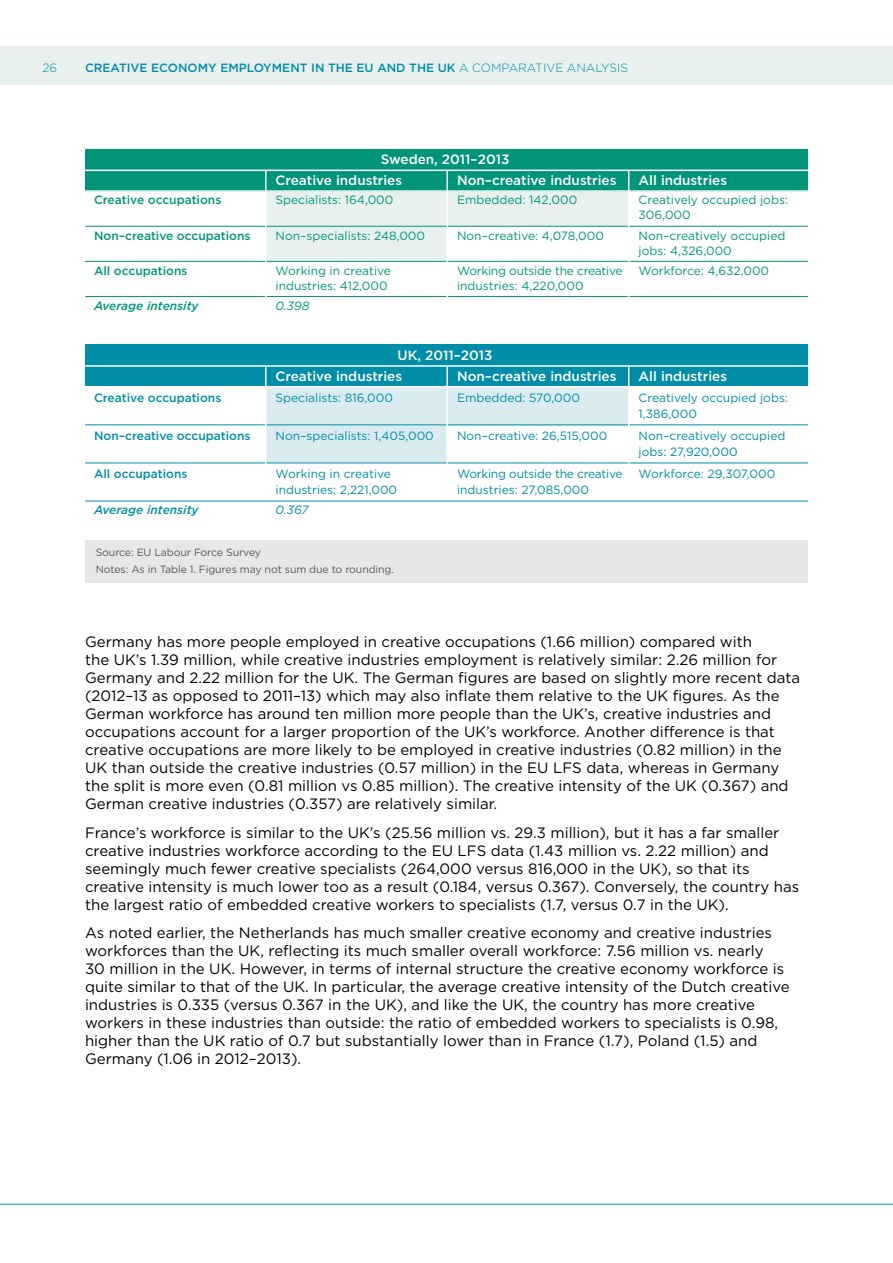
<style>
.page{position:relative;width:893px;height:1263px;background:#fff}
.page>*{position:absolute;margin:0;border:0;box-sizing:border-box;transform-origin:0 0}
.t1{font:15px/18px "Gotham HTF";color:#000}
.t2{font:500 13.5px/20.7px "Gotham HTF";color:#fff}
.t3{font:12px/16.5px "Gotham HTF";color:#008da8}
.t4{font:12px/15px "Gotham HTF";color:#009578}
.t5{font:500 12px "Gotham HTF";color:#008da8}
.t6{font:500 12px "Gotham HTF";color:#009578}
.t7{font:12px "Gotham HTF";letter-spacing:-.02em;color:#009578}
.t8{font:12px "Gotham HTF";letter-spacing:-.02em;color:#008da8}
.t9{font:italic 500 12px "Gotham HTF";color:#009578}
.t10{font:italic 500 12px "Gotham HTF";color:#008da8}
.t11{font:italic 12px "Gotham HTF";color:#009578}
.t12{font:italic 12px "Gotham HTF";color:#008da8}
.t13{font:300 12px "Gotham HTF";color:#008da8}
.t14{font:10.5px/16.8px "Gotham HTF";letter-spacing:-.01em;color:#58595b}
.s1{font-weight:300}
</style>
<div class="page">
<div style="left:0;top:47px;width:893px;height:38px;background:#e9f1ef"></div>
<hr style="left:0;top:1204px;width:893px;height:1px;background:#008da8">
<div style="left:266px;top:187px;width:180px;height:74px;background:#e9f1ef"></div>
<div style="left:446px;top:187px;width:183px;height:39px;background:#e9f1ef"></div>
<div style="left:85px;top:149px;width:723px;height:43px;background:#009578"></div>
<hr style="left:85px;top:170px;width:723px;height:1px;background:#fff">
<hr style="left:85px;top:190px;width:723px;height:2px;background:#fff">
<hr style="left:85px;top:226px;width:723px;height:1px;background:#009578">
<hr style="left:85px;top:261px;width:723px;height:1px;background:#009578">
<hr style="left:85px;top:296px;width:723px;height:1px;background:#009578">
<hr style="left:446px;top:171px;width:2px;height:139px;background:#fff">
<hr style="left:628px;top:171px;width:1px;height:139px;background:#fff">
<hr style="left:265px;top:171px;width:1px;height:139px;background:#fff">
<div style="left:266px;top:379px;width:181px;height:84px;background:#dbecf0"></div>
<div style="left:447px;top:379px;width:182px;height:46px;background:#dbecf0"></div>
<div style="left:85px;top:344px;width:723px;height:43px;background:#008da8"></div>
<hr style="left:85px;top:365px;width:723px;height:2px;background:#fff">
<hr style="left:85px;top:386px;width:723px;height:1px;background:#fff">
<hr style="left:85px;top:424px;width:723px;height:1px;background:#008da8">
<hr style="left:85px;top:463px;width:723px;height:1px;background:#008da8">
<hr style="left:85px;top:501px;width:723px;height:1px;background:#008da8">
<hr style="left:446px;top:366px;width:2px;height:115px;background:#fff">
<hr style="left:628px;top:366px;width:1px;height:115px;background:#fff">
<hr style="left:265px;top:366px;width:1px;height:115px;background:#fff">
<div style="left:85px;top:540px;width:723px;height:43px;background:#e6e7e8"></div>
<p class="t13" style="left:43px;top:61px;width:16px">26</p>
<p class="t5" style="left:85px;top:61px;width:545px">CREATIVE ECONOMY EMPLOYMENT IN THE EU AND THE UK <span class="s1">A COMPARATIVE ANALYSIS</span></p>
<p class="t2" style="left:276px;top:149px;width:235px;text-indent:105px">Sweden, 2011–2013<br>Creative industries</p>
<p class="t2" style="left:457px;top:170px;width:161px">Non–creative industries</p>
<p class="t2" style="left:639px;top:170px;width:90px">All industries</p>
<p class="t6" style="left:94px;top:193px;width:129px">Creative occupations</p>
<p class="t4" style="left:276px;top:193px;width:119px">Specialists: 164,000</p>
<p class="t4" style="left:457px;top:193px;width:122px">Embedded: 142,000</p>
<p class="t4" style="left:639px;top:193px;width:151px">Creatively occupied jobs:<br>306,000</p>
<p class="t6" style="left:94px;top:229px;width:158px">Non–creative occupations</p>
<p class="t4" style="left:276px;top:228px;width:151px">Non–specialists: 248,000</p>
<p class="t4" style="left:457px;top:228px;width:148px">Non–creative: 4,078,000</p>
<p class="t4" style="left:639px;top:228px;width:148px">Non–creatively occupied jobs: 4,326,000</p>
<p class="t6" style="left:94px;top:264px;width:95px">All occupations</p>
<p class="t4" style="left:276px;top:263px;width:117px">Working in creative</p>
<p class="t7" style="left:457px;top:264px;width:167px">Working outside the creative</p>
<p class="t4" style="left:639px;top:263px;width:132px">Workforce: 4,632,000</p>
<p class="t4" style="left:276px;top:278px;width:114px">industries: 412,000</p>
<p class="t4" style="left:457px;top:278px;width:128px">industries: 4,220,000</p>
<p class="t9" style="left:94px;top:299px;width:106px">Average intensity</p>
<p class="t11" style="left:276px;top:299px;width:36px">0.398</p>
<p class="t2" style="left:276px;top:345px;width:219px;text-indent:122px">UK, 2011–2013<br>Creative industries</p>
<p class="t2" style="left:457px;top:365px;width:161px">Non–creative industries</p>
<p class="t2" style="left:639px;top:365px;width:90px">All industries</p>
<p class="t5" style="left:94px;top:390px;width:129px">Creative occupations</p>
<p class="t3" style="left:276px;top:389px;width:119px">Specialists: 816,000</p>
<p class="t3" style="left:457px;top:389px;width:124px">Embedded: 570,000</p>
<p class="t3" style="left:639px;top:389px;width:151px">Creatively occupied jobs:<br>1,386,000</p>
<p class="t5" style="left:94px;top:429px;width:158px">Non–creative occupations</p>
<p class="t3" style="left:276px;top:427px;width:160px">Non–specialists: 1,405,000</p>
<p class="t3" style="left:457px;top:427px;width:152px">Non–creative: 26,515,000</p>
<p class="t3" style="left:639px;top:427px;width:148px">Non–creatively occupied jobs: 27,920,000</p>
<p class="t5" style="left:94px;top:467px;width:95px">All occupations</p>
<p class="t3" style="left:276px;top:465px;width:117px">Working in creative</p>
<p class="t8" style="left:457px;top:467px;width:167px">Working outside the creative</p>
<p class="t3" style="left:639px;top:465px;width:138px">Workforce: 29,307,000</p>
<p class="t3" style="left:276px;top:482px;width:123px">industries: 2,221,000</p>
<p class="t3" style="left:457px;top:482px;width:133px">industries: 27,085,000</p>
<p class="t10" style="left:94px;top:503px;width:106px">Average intensity</p>
<p class="t12" style="left:276px;top:503px;width:35px">0.367</p>
<p class="t14" style="left:96px;top:544px;width:300px">Source: EU Labour Force Survey<br>Notes: As in Table 1. Figures may not sum due to rounding.</p>
<p class="t1" style="left:85px;top:632px;width:717px">Germany has more people employed in creative occupations (1.66 million) compared with<br>the UK’s 1.39 million, while creative industries employment is relatively similar: 2.26 million for Germany and 2.22 million for the UK. The German figures are based on slightly more recent data (2012–13 as opposed to 2011–13) which may also inflate them relative to the UK figures. As the German workforce has around ten million more people than the UK’s, creative industries and occupations account for a larger proportion of the UK’s workforce. Another difference is that creative occupations are more likely to be employed in creative industries (0.82 million) in the UK than outside the creative industries (0.57 million) in the EU LFS data, whereas in Germany the split is more even (0.81 million vs 0.85 million). The creative intensity of the UK (0.367) and German creative industries (0.357) are relatively similar.</p>
<p class="t1" style="left:85px;top:823px;width:716px">France’s workforce is similar to the UK’s (25.56 million vs. 29.3 million), but it has a far smaller creative industries workforce according to the EU LFS data (1.43 million vs. 2.22 million) and seemingly much fewer creative specialists (264,000 versus 816,000 in the UK), so that its creative intensity is much lower too as a result (0.184, versus 0.367). Conversely, the country has the largest ratio of embedded creative workers to specialists (1.7, versus 0.7 in the UK).</p>
<p class="t1" style="left:85px;top:924px;width:706px">As noted earlier, the Netherlands has much smaller creative economy and creative industries workforces than the UK, reflecting its much smaller overall workforce: 7.56 million vs. nearly<br>30 million in the UK. However, in terms of internal structure the creative economy workforce is quite similar to that of the UK. In particular, the average creative intensity of the Dutch creative industries is 0.335 (versus 0.367 in the UK), and like the UK, the country has more creative workers in these industries than outside: the ratio of embedded workers to specialists is 0.98, higher than the UK ratio of 0.7 but substantially lower than in France (1.7), Poland (1.5) and Germany (1.06 in 2012–2013).</p>
</div>
